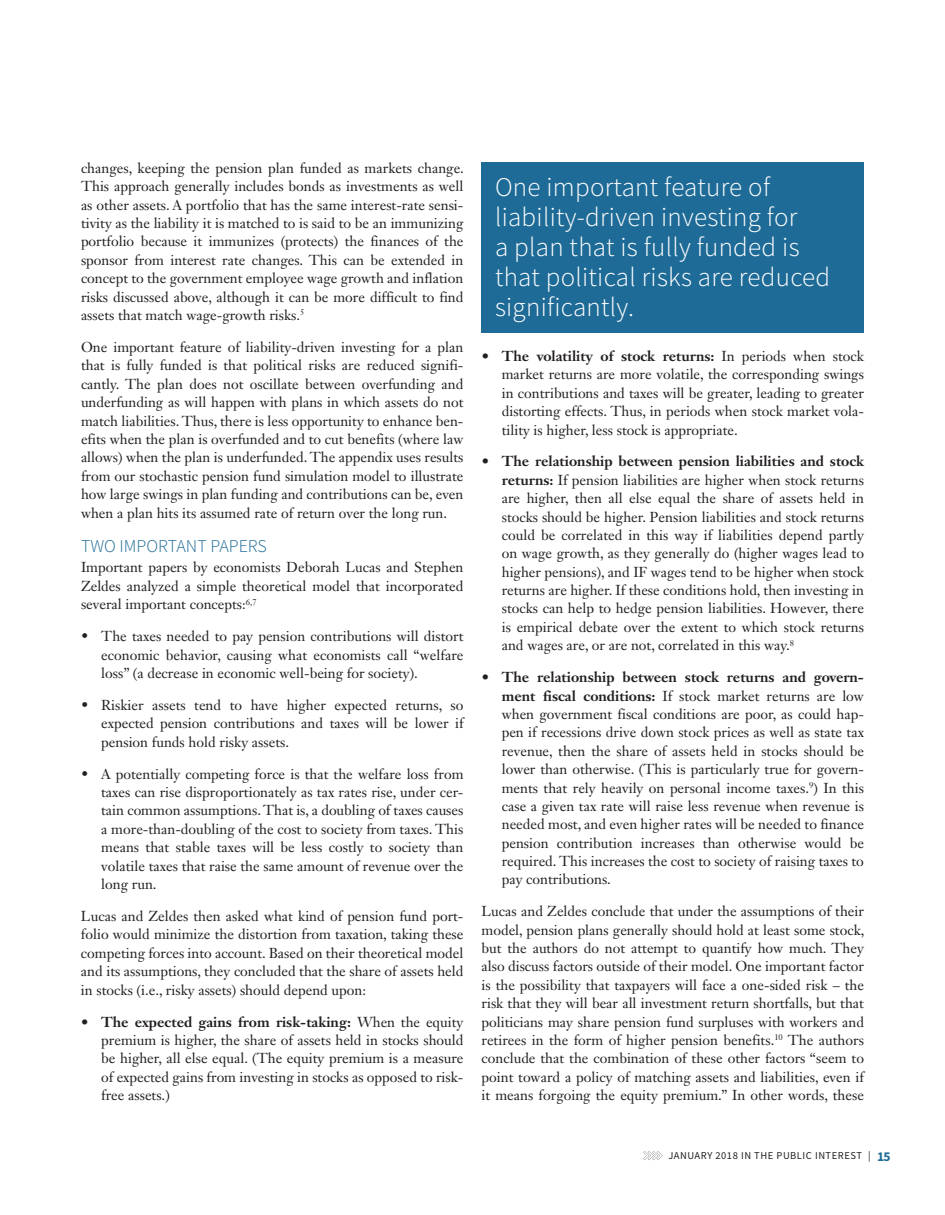
<style>
.page{position:relative;width:945px;height:1215px;background:#fff}
.page>*{position:absolute;margin:0;border:0;box-sizing:border-box;transform-origin:0 0}
.t1{font:300 27px/30px "Source Sans Pro";letter-spacing:.01em;color:#fff}
.t2{font:300 18px "Source Sans Pro";color:#1f6b97}
.t3{font:14.25px/18.5px "Janson Text LT Std";color:#231f20;text-align:justify}
.t4{font:10.5px "Source Sans Pro";letter-spacing:.05em;color:#231f20}
.s1{font-weight:700}
.s2{font-weight:700;font-size:13.5px;color:#1f6b97}
</style>
<div class="page">
<svg style="left:643px;top:1151px;width:20px;height:9px"></svg>
<div style="left:482px;top:162px;width:382px;height:170px;background:#1f6b97"></div>
<p class="t3" style="left:81px;top:158px;width:385px">changes, keeping the pension plan funded as markets change.<br>This approach generally includes bonds as investments as well as other assets. A portfolio that has the same interest-rate sensi&shy;tivity as the liability it is matched to is said to be an immunizing portfolio because it immunizes (protects) the finances of the sponsor from interest rate changes. This can be extended in concept to the government employee wage growth and inflation risks discussed above, although it can be more difficult to find assets that match wage-growth risks.<sup>5</sup></p>
<p class="t3" style="left:81px;top:338px;width:384px">One important feature of liability-driven investing for a plan that is fully funded is that political risks are reduced signifi&shy;cantly. The plan does not oscillate between overfunding and underfunding as will happen with plans in which assets do not match liabilities. Thus, there is less opportunity to enhance ben&shy;efits when the plan is overfunded and to cut benefits (where law allows) when the plan is underfunded. The appendix uses results from our stochastic pension fund simulation model to illustrate how large swings in plan funding and contributions can be, even when a plan hits its assumed rate of return over the long run.</p>
<p class="t2" style="left:81px;top:535px;width:187px">TWO IMPORTANT PAPERS</p>
<p class="t3" style="left:81px;top:558px;width:384px">Important papers by economists Deborah Lucas and Stephen Zeldes analyzed a simple theoretical model that incorporated several important concepts:<sup>6,7</sup></p>
<p class="t3" style="left:101px;top:627px;width:364px;text-indent:-20px">• The taxes needed to pay pension contributions will distort economic behavior, causing what economists call “welfare loss” (a decrease in economic well-being for society).</p>
<p class="t3" style="left:101px;top:696px;width:364px;text-indent:-20px">• Riskier assets tend to have higher expected returns, so expected pension contributions and taxes will be lower if pension funds hold risky assets.</p>
<p class="t3" style="left:101px;top:764px;width:364px;text-indent:-20px">• A potentially competing force is that the welfare loss from taxes can rise disproportionately as tax rates rise, under cer&shy;tain common assumptions. That is, a doubling of taxes causes a more-than-doubling of the cost to society from taxes. This means that stable taxes will be less costly to society than volatile taxes that raise the same amount of revenue over the long run.</p>
<p class="t3" style="left:81px;top:907px;width:384px">Lucas and Zeldes then asked what kind of pension fund port&shy;folio would minimize the distortion from taxation, taking these competing forces into account. Based on their theoretical model and its assumptions, they concluded that the share of assets held in stocks (i.e., risky assets) should depend upon:</p>
<p class="t3" style="left:101px;top:1012px;width:364px;text-indent:-20px"><span class="s1">• The expected gains from risk-taking:</span> When the equity premium is higher, the share of assets held in stocks should be higher, all else equal. (The equity premium is a measure of expected gains from investing in stocks as opposed to risk&shy;free assets.)</p>
<h1 class="t1" style="left:495px;top:172px;width:337px">One important feature of liability-driven investing for<br>a plan that is fully funded is that political risks are reduced significantly.</h1>
<p class="t3" style="left:502px;top:347px;width:364px;text-indent:-20px"><span class="s1">• The volatility of stock returns:</span> In periods when stock market returns are more volatile, the corresponding swings in contributions and taxes will be greater, leading to greater distorting effects. Thus, in periods when stock market vola&shy;tility is higher, less stock is appropriate.</p>
<p class="t3" style="left:502px;top:452px;width:364px;text-indent:-20px"><span class="s1">• The relationship between pension liabilities and stock returns:</span> If pension liabilities are higher when stock returns are higher, then all else equal the share of assets held in stocks should be higher. Pension liabilities and stock returns could be correlated in this way if liabilities depend partly on wage growth, as they generally do (higher wages lead to higher pensions), and IF wages tend to be higher when stock returns are higher. If these conditions hold, then investing in stocks can help to hedge pension liabilities. However, there is empirical debate over the extent to which stock returns and wages are, or are not, correlated in this way.<sup>8</sup></p>
<p class="t3" style="left:502px;top:668px;width:364px;text-indent:-20px"><span class="s1">• The relationship between stock returns and govern&shy;ment fiscal conditions:</span> If stock market returns are low when government fiscal conditions are poor, as could hap&shy;pen if recessions drive down stock prices as well as state tax revenue, then the share of assets held in stocks should be lower than otherwise. (This is particularly true for govern&shy;ments that rely heavily on personal income taxes.<sup>9</sup>) In this case a given tax rate will raise less revenue when revenue is needed most, and even higher rates will be needed to finance pension contribution increases than otherwise would be required. This increases the cost to society of raising taxes to pay contributions.</p>
<p class="t3" style="left:482px;top:902px;width:384px">Lucas and Zeldes conclude that under the assumptions of their model, pension plans generally should hold at least some stock, but the authors do not attempt to quantify how much. They also discuss factors outside of their model. One important factor is the possibility that taxpayers will face a one-sided risk – the risk that they will bear all investment return shortfalls, but that politicians may share pension fund surpluses with workers and retirees in the form of higher pension benefits.<sup>10</sup> The authors conclude that the combination of these other factors “seem to point toward a policy of matching assets and liabilities, even if it means forgoing the equity premium.” In other words, these</p>
<p class="t4" style="left:668px;top:1149px;width:224px">JANUARY 2018 IN THE PUBLIC INTEREST | <span class="s2">15</span></p>
</div>
